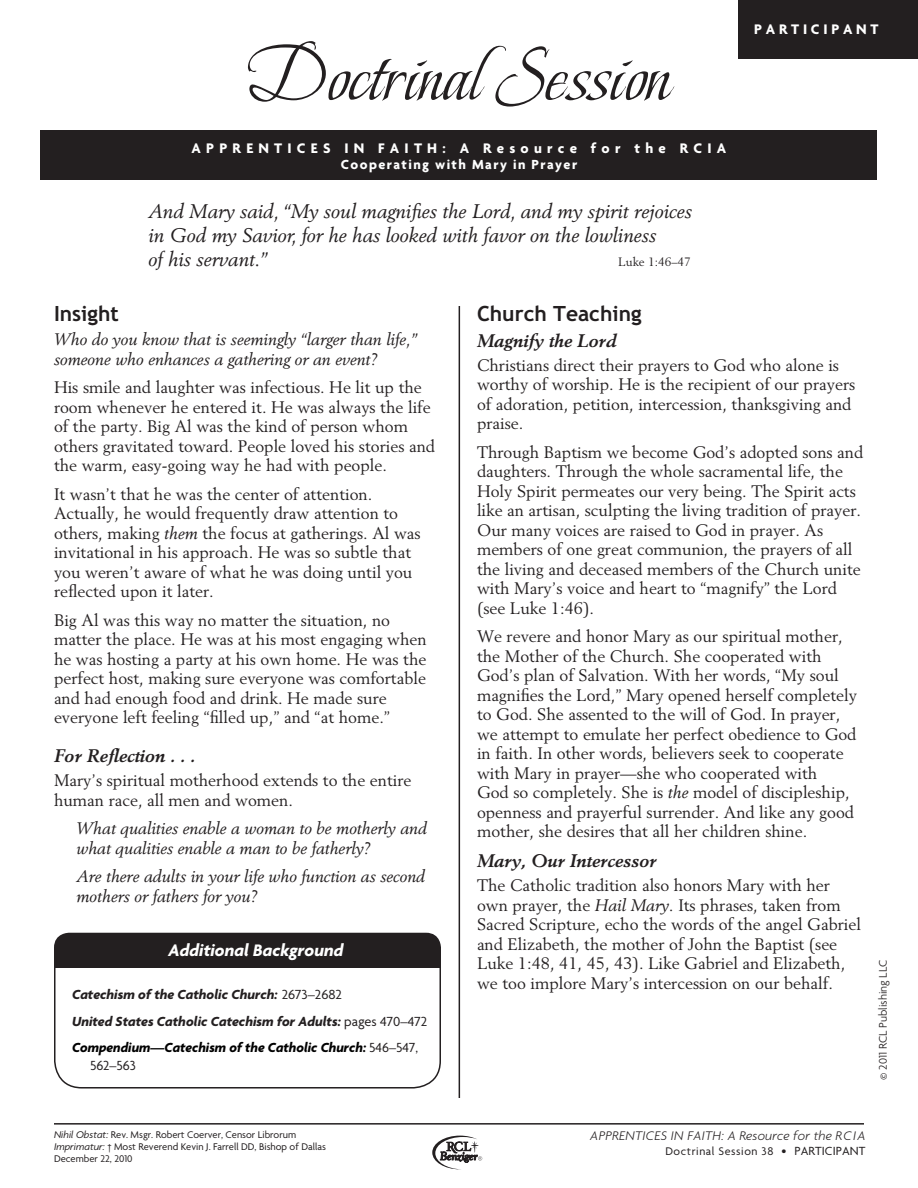
<style>
.page{position:relative;width:918px;height:1188px;background:#fff}
.page>*{position:absolute;margin:0;border:0;box-sizing:border-box;transform-origin:0 0}
.t1{font:78px "Beau Rivage One ROB";color:#231f20}
.RCIA_HeadA{font:700 21px "Trebuchet";color:#231f20}
.RCIA_Intro_quote{font:italic 19.5px/24px "Berling LT Std";color:#231f20}
.RCIA_headB{font:italic 700 18px "Berling LT Std";color:#231f20}
.t2{font:italic 700 18px "Agenda";color:#fff}
.RCIA_text{font:16.5px/19.5px "Berling LT Std";color:#231f20}
.RCIA_TextIndented{font:italic 16.5px/19.5px "Berling LT Std";color:#231f20}
.RCIA_text-2{font:italic 16.5px/19.5px "Berling LT Std";color:#231f20}
.t3{font:700 15px "Agenda";letter-spacing:.35em;color:#fff}
.t4{font:700 15px "Agenda";letter-spacing:.25em;color:#fff}
.t5{font:italic 700 14.25px "Agenda";color:#231f20}
.t6{font:italic 700 14.25px/18px "Agenda";color:#000}
.t7{font:700 14.25px "Agenda";letter-spacing:.1em;color:#fff}
.t8{font:italic 300 13.5px "Agenda";letter-spacing:.025em;color:#231f20}
.t9{font:12px "Agenda";letter-spacing:.05em;color:#231f20}
.t10{font:300 12px "Agenda";color:#231f20}
.RCIA_Intro_quote-2{font:12px "Berling LT Std";color:#231f20}
.Bottom_rule{font:10.5px/12px "Agenda";color:#231f20}
.s1{font-style:italic}
.s2{font-weight:400;font-style:normal}
.s3{font-weight:400;font-style:normal;color:#231f20}
.s4{font-size:13.5px}
.s5{font-size:12.75px}
</style>
<div class="page">
<svg style="left:432px;top:1136px;width:50px;height:33px"></svg>
<div style="left:738px;top:0;width:180px;height:58px;background:#231f20"></div>
<div style="left:40px;top:130px;width:838px;height:50px;background:#231f20"></div>
<hr style="left:459px;top:306px;width:1px;height:792px;background:#231f20">
<div style="left:54px;top:934px;width:387px;height:155px;border:2px solid #231f20;border-radius:27px"></div>
<div style="left:54px;top:933px;width:387px;height:35px;background:#231f20;border-radius:15px"></div>
<div style="left:54px;top:948px;width:387px;height:20px;background:#231f20"></div>
<hr style="left:54px;top:1123px;width:810px;height:2px;background:#231f20">
<p class="t1" style="left:248px;top:27px;width:424px">Doctrinal Session</p>
<p class="t3" style="left:192px;top:139px;width:536px">APPRENTICES IN FAITH: A Resource for the RCIA</p>
<p class="t7" style="left:341px;top:156px;width:238px">Cooperating with Mary in Prayer</p>
<p class="RCIA_Intro_quote" style="left:148px;top:199px;width:545px">And Mary said, “My soul magnifies the Lord, and my spirit rejoices in God my Savior, for he has looked with favor on the lowliness<br>of his servant.”</p>
<p class="RCIA_Intro_quote-2" style="left:618px;top:254px;width:74px">Luke 1:46–47</p>
<p class="t4" style="left:754px;top:20px;width:126px">PARTICIPANT</p>
<p class="RCIA_HeadA" style="left:54px;top:302px;width:66px">Insight</p>
<p class="RCIA_text-2" style="left:54px;top:330px;width:365px">Who do you know that is seemingly “larger than life,” someone who enhances a gathering or an event?</p>
<p class="RCIA_text" style="left:54px;top:378px;width:383px">His smile and laughter was infectious. He lit up the room whenever he entered it. He was always the life of the party. Big Al was the kind of person whom others gravitated toward. People loved his stories and the warm, easy-going way he had with people.</p>
<p class="RCIA_text" style="left:54px;top:484px;width:368px">It wasn’t that he was the center of attention.<br>Actually, he would frequently draw attention to others, making <span class="s1">them</span> the focus at gatherings. Al was invitational in his approach. He was so subtle that you weren’t aware of what he was doing until you reflected upon it later.</p>
<p class="RCIA_text" style="left:54px;top:610px;width:374px">Big Al was this way no matter the situation, no matter the place. He was at his most engaging when he was hosting a party at his own home. He was the perfect host, making sure everyone was comfortable and had enough food and drink. He made sure everyone left feeling “filled up,” and “at home.”</p>
<p class="RCIA_headB" style="left:54px;top:745px;width:143px">For Reflection . . .</p>
<p class="RCIA_text" style="left:54px;top:771px;width:359px">Mary’s spiritual motherhood extends to the entire human race, all men and women.</p>
<p class="RCIA_TextIndented" style="left:76px;top:819px;width:352px">What qualities enable a woman to be motherly and what qualities enable a man to be fatherly?</p>
<p class="RCIA_TextIndented" style="left:76px;top:867px;width:350px">Are there adults in your life who function as second mothers or fathers for you?</p>
<p class="t2" style="left:169px;top:939px;width:177px">Additional Background</p>
<p class="t5" style="left:72px;top:986px;width:272px">Catechism of the Catholic Church: <span class="s2">2673–2682</span></p>
<p class="t5" style="left:72px;top:1012px;width:357px">United States Catholic Catechism for Adults: <span class="s2">pages 470–472</span></p>
<p class="t6" style="left:90px;top:1038px;width:330px;text-indent:-18px">Compendium—Catechism of the Catholic Church: <span class="s3">546–547,<br>562–563</span></p>
<p class="RCIA_HeadA" style="left:477px;top:302px;width:166px">Church Teaching</p>
<p class="RCIA_headB" style="left:477px;top:330px;width:141px">Magnify the Lord</p>
<p class="RCIA_text" style="left:477px;top:355px;width:380px">Christians direct their prayers to God who alone is worthy of worship. He is the recipient of our prayers of adoration, petition, intercession, thanksgiving and praise.</p>
<p class="RCIA_text" style="left:477px;top:442px;width:388px">Through Baptism we become God’s adopted sons and daughters. Through the whole sacramental life, the Holy Spirit permeates our very being. The Spirit acts like an artisan, sculpting the living tradition of prayer.<br>Our many voices are raised to God in prayer. As members of one great communion, the prayers of all the living and deceased members of the Church unite with Mary’s voice and heart to “magnify” the Lord (see Luke 1:46).</p>
<p class="RCIA_text" style="left:477px;top:627px;width:382px">We revere and honor Mary as our spiritual mother, the Mother of the Church. She cooperated with God’s plan of Salvation. With her words, “My soul magnifies the Lord,” Mary opened herself completely to God. She assented to the will of God. In prayer, we attempt to emulate her perfect obedience to God in faith. In other words, believers seek to cooperate with Mary in prayer—she who cooperated with<br>God so completely. She is <span class="s1">the</span> model of discipleship, openness and prayerful surrender. And like any good mother, she desires that all her children shine.</p>
<p class="RCIA_headB" style="left:477px;top:850px;width:181px">Mary, Our Intercessor</p>
<p class="RCIA_text" style="left:477px;top:876px;width:386px">The Catholic tradition also honors Mary with her own prayer, the <span class="s1">Hail Mary.</span> Its phrases, taken from Sacred Scripture, echo the words of the angel Gabriel and Elizabeth, the mother of John the Baptist (see Luke 1:48, 41, 45, 43). Like Gabriel and Elizabeth, we too implore Mary’s intercession on our behalf.</p>
<p class="t10" style="left:876px;top:1080px;width:122px;rotate:-90deg">© 2011 RCL Publishing LLC</p>
<p class="Bottom_rule" style="left:54px;top:1128px;width:273px"><span class="s1">Nihil Obstat:</span> Rev. Msgr. Robert Coerver, Censor Librorum<br><span class="s1">Imprimatur:</span> † Most Reverend Kevin J. Farrell DD, Bishop of Dallas<br>December 22, 2010</p>
<p class="t8" style="left:590px;top:1128px;width:277px">APPRENTICES IN FAITH: A Resource for the RCIA</p>
<p class="t9" style="left:665px;top:1144px;width:202px">Doctrinal Session 38 <span class="s4">•</span> <span class="s5">PARTICIPANT</span></p>
</div>
